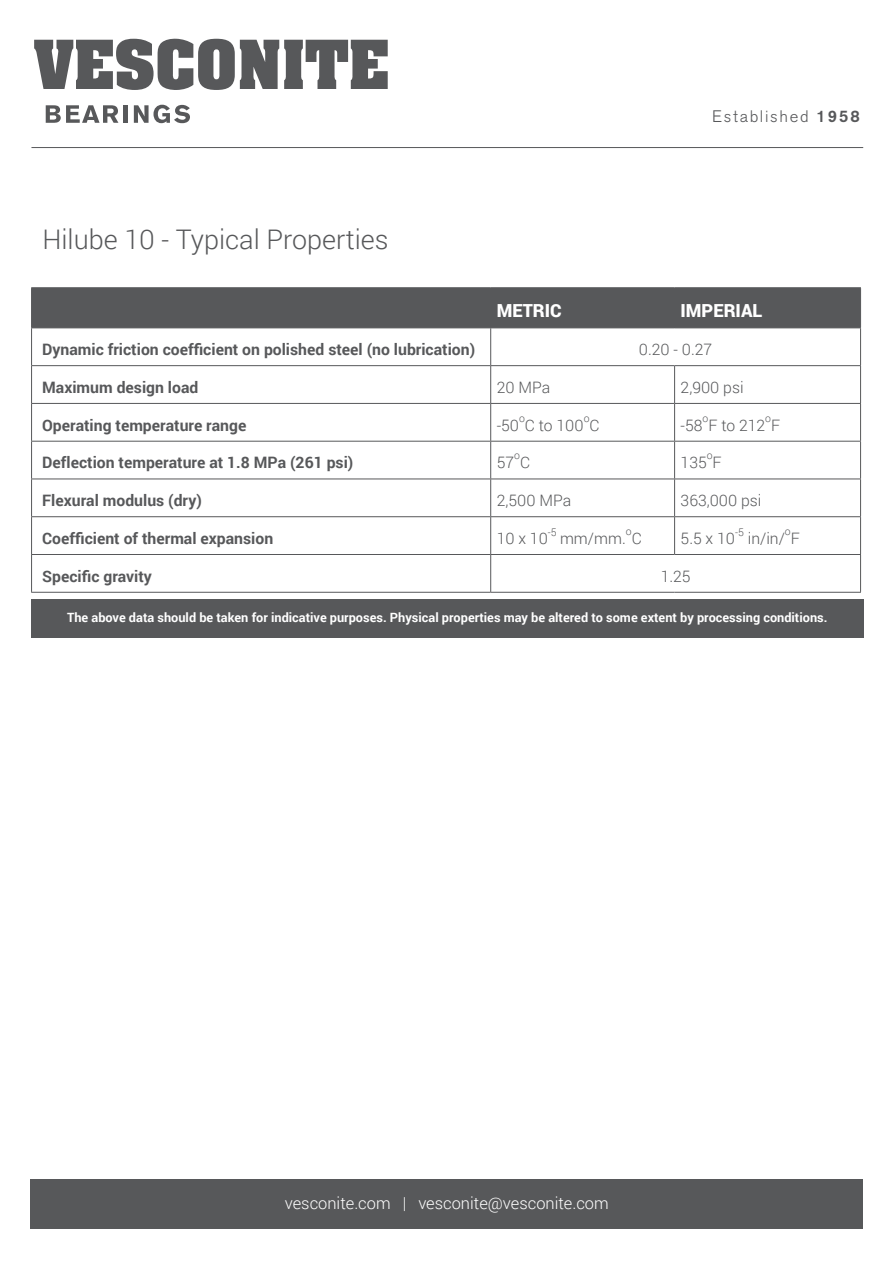
<style>
.page{position:relative;width:893px;height:1263px;background:#fff}
.page>*{position:absolute;margin:0;border:0;box-sizing:border-box;transform-origin:0 0}
.t1{font:300 27px "Roboto";color:#57585a}
.t2{font:900 18px "Roboto";color:#fff}
.t3{font:300 16.65px "Akzidenz Grotesk BE";letter-spacing:.1em;color:#57585a}
.t4{font:300 16.5px "Roboto";color:#fff}
.t5{font:700 15.75px "Roboto";color:#57585a}
.t6{font:300 15.75px "Roboto";color:#57585a}
.t7{font:700 12.75px "Roboto";color:#fff}
.t8{font:300 10.5px "Roboto";color:#57585a}
.s1{font-weight:500}
</style>
<div class="page">
<svg style="left:34px;top:39px;width:354px;height:51px"></svg>
<svg style="left:46px;top:105px;width:72px;height:18px"></svg>
<div style="left:123px;top:105px;width:5px;height:18px;background:#57585a"></div>
<svg style="left:134px;top:105px;width:56px;height:18px"></svg>
<hr style="left:31px;top:147px;width:832px;height:1px;background:#57585a">
<div style="left:32px;top:288px;width:828px;height:39px;background:#57585a"></div>
<svg style="left:32px;top:517px;width:828px;height:37px"></svg>
<hr style="left:31px;top:287px;width:460px;height:1px;background:#57585a">
<hr style="left:31px;top:288px;width:1px;height:39px;background:#57585a">
<hr style="left:491px;top:287px;width:184px;height:1px;background:#57585a">
<hr style="left:490px;top:288px;width:1px;height:39px;background:#57585a">
<hr style="left:675px;top:287px;width:186px;height:1px;background:#57585a">
<hr style="left:674px;top:288px;width:1px;height:39px;background:#57585a">
<hr style="left:860px;top:288px;width:1px;height:39px;background:#57585a">
<hr style="left:31px;top:327px;width:460px;height:1px;background:#57585a">
<hr style="left:31px;top:328px;width:1px;height:37px;background:#57585a">
<hr style="left:491px;top:327px;width:184px;height:1px;background:#57585a">
<hr style="left:490px;top:328px;width:1px;height:37px;background:#57585a">
<hr style="left:675px;top:327px;width:186px;height:1px;background:#57585a">
<hr style="left:860px;top:328px;width:1px;height:37px;background:#57585a">
<hr style="left:31px;top:365px;width:460px;height:1px;background:#57585a">
<hr style="left:31px;top:366px;width:1px;height:37px;background:#57585a">
<hr style="left:491px;top:365px;width:184px;height:1px;background:#57585a">
<hr style="left:490px;top:366px;width:1px;height:37px;background:#57585a">
<hr style="left:675px;top:365px;width:186px;height:1px;background:#57585a">
<hr style="left:674px;top:366px;width:1px;height:37px;background:#57585a">
<hr style="left:860px;top:366px;width:1px;height:37px;background:#57585a">
<hr style="left:31px;top:403px;width:460px;height:1px;background:#57585a">
<hr style="left:31px;top:404px;width:1px;height:37px;background:#57585a">
<hr style="left:491px;top:403px;width:184px;height:1px;background:#57585a">
<hr style="left:490px;top:404px;width:1px;height:37px;background:#57585a">
<hr style="left:675px;top:403px;width:186px;height:1px;background:#57585a">
<hr style="left:674px;top:404px;width:1px;height:37px;background:#57585a">
<hr style="left:860px;top:404px;width:1px;height:37px;background:#57585a">
<hr style="left:31px;top:441px;width:460px;height:1px;background:#57585a">
<hr style="left:31px;top:442px;width:1px;height:37px;background:#57585a">
<hr style="left:491px;top:441px;width:184px;height:1px;background:#57585a">
<hr style="left:490px;top:442px;width:1px;height:37px;background:#57585a">
<hr style="left:675px;top:441px;width:186px;height:1px;background:#57585a">
<hr style="left:674px;top:442px;width:1px;height:37px;background:#57585a">
<hr style="left:860px;top:442px;width:1px;height:37px;background:#57585a">
<hr style="left:31px;top:479px;width:460px;height:1px;background:#57585a">
<hr style="left:31px;top:479px;width:1px;height:37px;background:#57585a">
<hr style="left:491px;top:479px;width:184px;height:1px;background:#57585a">
<hr style="left:490px;top:479px;width:1px;height:37px;background:#57585a">
<hr style="left:675px;top:479px;width:186px;height:1px;background:#57585a">
<hr style="left:674px;top:479px;width:1px;height:37px;background:#57585a">
<hr style="left:860px;top:479px;width:1px;height:37px;background:#57585a">
<hr style="left:31px;top:516px;width:460px;height:1px;background:#57585a">
<hr style="left:31px;top:517px;width:1px;height:37px;background:#57585a">
<hr style="left:491px;top:516px;width:184px;height:1px;background:#57585a">
<hr style="left:490px;top:517px;width:1px;height:37px;background:#57585a">
<hr style="left:675px;top:516px;width:186px;height:1px;background:#57585a">
<hr style="left:674px;top:517px;width:1px;height:37px;background:#57585a">
<hr style="left:860px;top:517px;width:1px;height:37px;background:#57585a">
<hr style="left:31px;top:554px;width:460px;height:1px;background:#57585a">
<hr style="left:31px;top:555px;width:1px;height:37px;background:#57585a">
<hr style="left:491px;top:554px;width:184px;height:1px;background:#57585a">
<hr style="left:490px;top:555px;width:1px;height:37px;background:#57585a">
<hr style="left:675px;top:554px;width:186px;height:1px;background:#57585a">
<hr style="left:860px;top:555px;width:1px;height:37px;background:#57585a">
<hr style="left:31px;top:592px;width:460px;height:1px;background:#57585a">
<hr style="left:491px;top:592px;width:184px;height:1px;background:#57585a">
<hr style="left:675px;top:592px;width:186px;height:1px;background:#57585a">
<div style="left:31px;top:599px;width:832px;height:38px;background:#57585a"></div>
<div style="left:31px;top:1179px;width:832px;height:50px;background:#57585a"></div>
<p class="t1" style="left:42px;top:220px;width:347px">Hilube 10 - Typical Properties</p>
<p class="t3" style="left:712px;top:107px;width:149px">Established <span class="s1">1958</span></p>
<p class="t2" style="left:497px;top:298px;width:67px">METRIC</p>
<p class="t2" style="left:681px;top:298px;width:83px">IMPERIAL</p>
<p class="t5" style="left:42px;top:338px;width:434px">Dynamic friction coefficient on polished steel (no lubrication)</p>
<p class="t6" style="left:639px;top:338px;width:75px">0.20 - 0.27</p>
<p class="t5" style="left:42px;top:376px;width:158px">Maximum design load</p>
<p class="t6" style="left:497px;top:376px;width:55px">20 MPa</p>
<p class="t6" style="left:681px;top:376px;width:65px">2,900 psi</p>
<p class="t5" style="left:42px;top:414px;width:206px">Operating temperature range</p>
<p class="t6" style="left:497px;top:414px;width:104px">-50 C to 100 C</p>
<p class="t8" style="left:519px;top:411px;width:7px">o</p>
<p class="t8" style="left:584px;top:411px;width:7px">o</p>
<p class="t8" style="left:703px;top:411px;width:7px">o</p>
<p class="t8" style="left:765px;top:411px;width:7px">o</p>
<p class="t6" style="left:681px;top:414px;width:101px">-58 F to 212 F</p>
<p class="t8" style="left:514px;top:448px;width:7px">o</p>
<p class="t5" style="left:42px;top:452px;width:313px">Deflection temperature at 1.8 MPa (261 psi)</p>
<p class="t6" style="left:497px;top:452px;width:35px">57 C</p>
<p class="t8" style="left:707px;top:448px;width:7px">o</p>
<p class="t6" style="left:681px;top:452px;width:43px">135 F</p>
<p class="t5" style="left:42px;top:489px;width:161px">Flexural modulus (dry)</p>
<p class="t6" style="left:497px;top:490px;width:76px">2,500 MPa</p>
<p class="t6" style="left:681px;top:490px;width:82px">363,000 psi</p>
<p class="t5" style="left:42px;top:527px;width:233px">Coefficient of thermal expansion</p>
<p class="t6" style="left:497px;top:527px;width:53px">10 x 10</p>
<p class="t8" style="left:548px;top:525px;width:10px">-5</p>
<p class="t6" style="left:560px;top:527px;width:83px">mm/mm. C</p>
<p class="t6" style="left:681px;top:527px;width:56px">5.5 x 10</p>
<p class="t8" style="left:735px;top:525px;width:10px">-5</p>
<p class="t6" style="left:748px;top:527px;width:54px">in/in/ F</p>
<p class="t8" style="left:626px;top:524px;width:7px">o</p>
<p class="t8" style="left:785px;top:524px;width:7px">o</p>
<p class="t5" style="left:42px;top:565px;width:111px">Specific gravity</p>
<p class="t6" style="left:661px;top:565px;width:31px">1.25</p>
<p class="t7" style="left:67px;top:608px;width:762px">The above data should be taken for indicative purposes. Physical properties may be altered to some extent by processing conditions.</p>
<p class="t4" style="left:285px;top:1192px;width:325px">vesconite.com | vesconite@vesconite.com</p>
</div>
